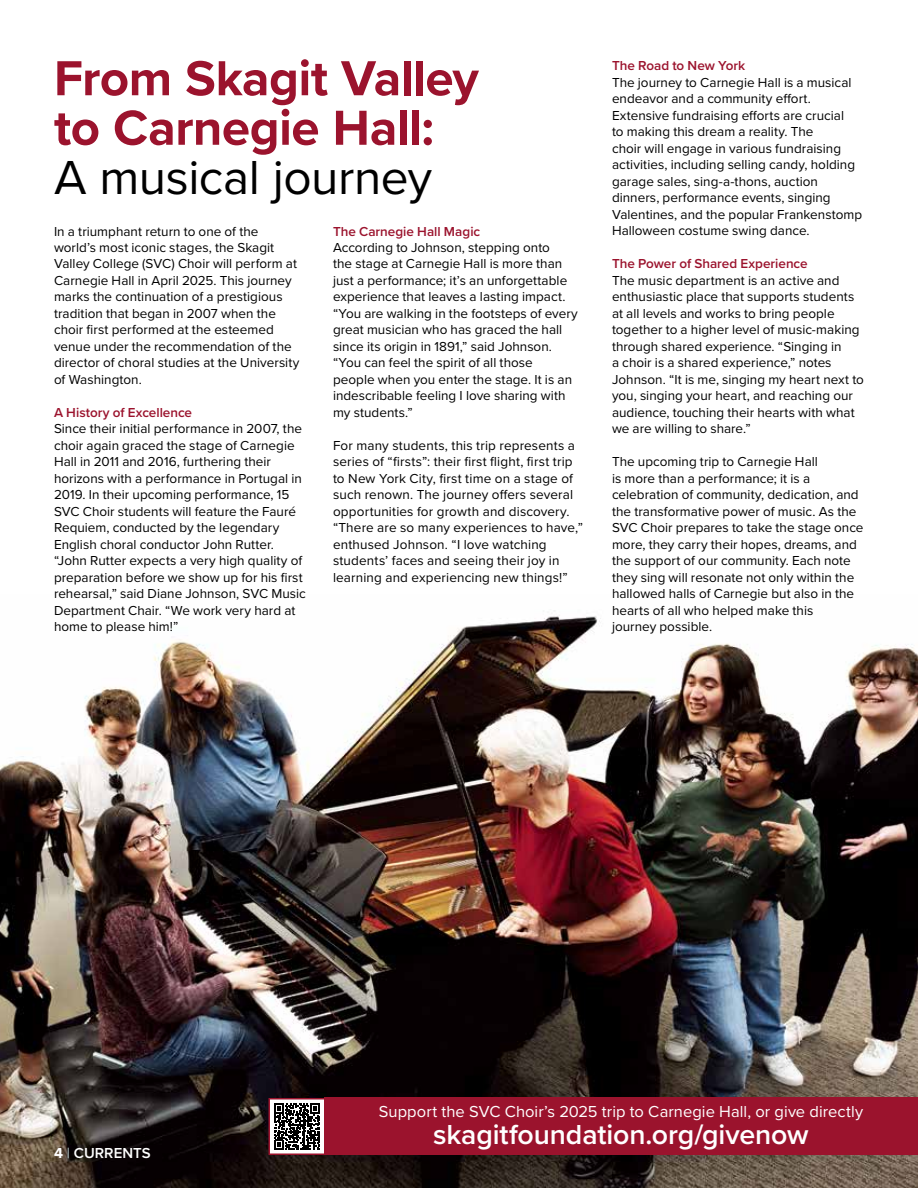
<style>
.page{position:relative;width:918px;height:1188px;background:#fff}
.page>*{position:absolute;margin:0;border:0;box-sizing:border-box;transform-origin:0 0}
.t1{font:700 51px/49.5px "Proxima Nova";letter-spacing:-.01em;color:#9b132d}
.t2{font:49.5px "Proxima Nova";letter-spacing:-.01em;color:#000}
.t3{font:600 28.5px "Proxima Nova";letter-spacing:-.005em;color:#fff}
.t4{font:16.5px "Proxima Nova";letter-spacing:.005em;color:#fff}
.t5{font:600 15px "Proxima Nova";color:#fff}
.t6{font:13.5px/16.5px "Proxima Nova";color:#000}
.t7{font:600 13.5px "Proxima Nova";color:#9b132d}
.s1{font-weight:700}
.s2{color:#a5b5b5}
</style>
<div class="page">
<img style="left:0;top:610px;width:918px;height:578px">
<div style="left:324px;top:1098px;width:594px;height:57px;background:#9b132d"></div>
<div style="left:269px;top:1099px;width:56px;height:55px;background:#fff"></div>
<svg style="left:274px;top:1104px;width:46px;height:45px"></svg>
<div style="left:268px;top:1098px;width:58px;height:57px;border:2px solid #9b132d"></div>
<h1 class="t1" style="left:54px;top:52px;width:426px">From Skagit Valley to Carnegie Hall:</h1>
<h2 class="t2" style="left:54px;top:141px;width:380px">A musical journey</h2>
<p class="t7" style="left:333px;top:221px;width:149px">The Carnegie Hall Magic</p>
<p class="t6" style="left:333px;top:239px;width:246px">According to Johnson, stepping onto<br>the stage at Carnegie Hall is more than just a performance; it’s an unforgettable experience that leaves a lasting impact. “You are walking in the footsteps of every great musician who has graced the hall since its origin in 1891,” said Johnson. “You can feel the spirit of all those<br>people when you enter the stage. It is an indescribable feeling I love sharing with my students.”</p>
<p class="t6" style="left:333px;top:437px;width:252px">For many students, this trip represents a series of “firsts”: their first flight, first trip to New York City, first time on a stage of such renown. The journey offers several opportunities for growth and discovery. “There are so many experiences to have,” enthused Johnson. “I love watching students’ faces and seeing their joy in learning and experiencing new things!”</p>
<p class="t6" style="left:54px;top:222px;width:247px">In a triumphant return to one of the world’s most iconic stages, the Skagit Valley College (SVC) Choir will perform at Carnegie Hall in April 2025. This journey marks the continuation of a prestigious tradition that began in 2007 when the choir first performed at the esteemed venue under the recommendation of the director of choral studies at the University of Washington.</p>
<p class="t7" style="left:54px;top:402px;width:140px">A History of Excellence</p>
<p class="t6" style="left:54px;top:420px;width:253px">Since their initial performance in 2007, the choir again graced the stage of Carnegie Hall in 2011 and 2016, furthering their horizons with a performance in Portugal in 2019. In their upcoming performance, 15<br>SVC Choir students will feature the Fauré Requiem, conducted by the legendary English choral conductor John Rutter. “John Rutter expects a very high quality of preparation before we show up for his first rehearsal,” said Diane Johnson, SVC Music Department Chair. “We work very hard at home to please him!”</p>
<p class="t7" style="left:612px;top:56px;width:135px">The Road to New York</p>
<p class="t6" style="left:612px;top:74px;width:252px">The journey to Carnegie Hall is a musical endeavor and a community effort.<br>Extensive fundraising efforts are crucial<br>to making this dream a reality. The<br>choir will engage in various fundraising activities, including selling candy, holding garage sales, sing-a-thons, auction dinners, performance events, singing Valentines, and the popular Frankenstomp Halloween costume swing dance.</p>
<p class="t7" style="left:612px;top:254px;width:197px">The Power of Shared Experience</p>
<p class="t6" style="left:612px;top:272px;width:254px">The music department is an active and enthusiastic place that supports students at all levels and works to bring people together to a higher level of music-making through shared experience. “Singing in<br>a choir is a shared experience,” notes Johnson. “It is me, singing my heart next to you, singing your heart, and reaching our audience, touching their hearts with what we are willing to share.”</p>
<p class="t6" style="left:612px;top:453px;width:253px">The upcoming trip to Carnegie Hall<br>is more than a performance; it is a celebration of community, dedication, and the transformative power of music. As the SVC Choir prepares to take the stage once more, they carry their hopes, dreams, and the support of our community. Each note they sing will resonate not only within the hallowed halls of Carnegie but also in the hearts of all who helped make this<br>journey possible.</p>
<p class="t5" style="left:54px;top:1142px;width:98px"><span class="s1">4</span> <span class="s2">|</span> CURRENTS</p>
<p class="t4" style="left:379px;top:1099px;width:486px">Support the SVC Choir’s 2025 trip to Carnegie Hall, or give directly</p>
<h3 class="t3" style="left:433px;top:1113px;width:377px">skagitfoundation.org/givenow</h3>
</div>
